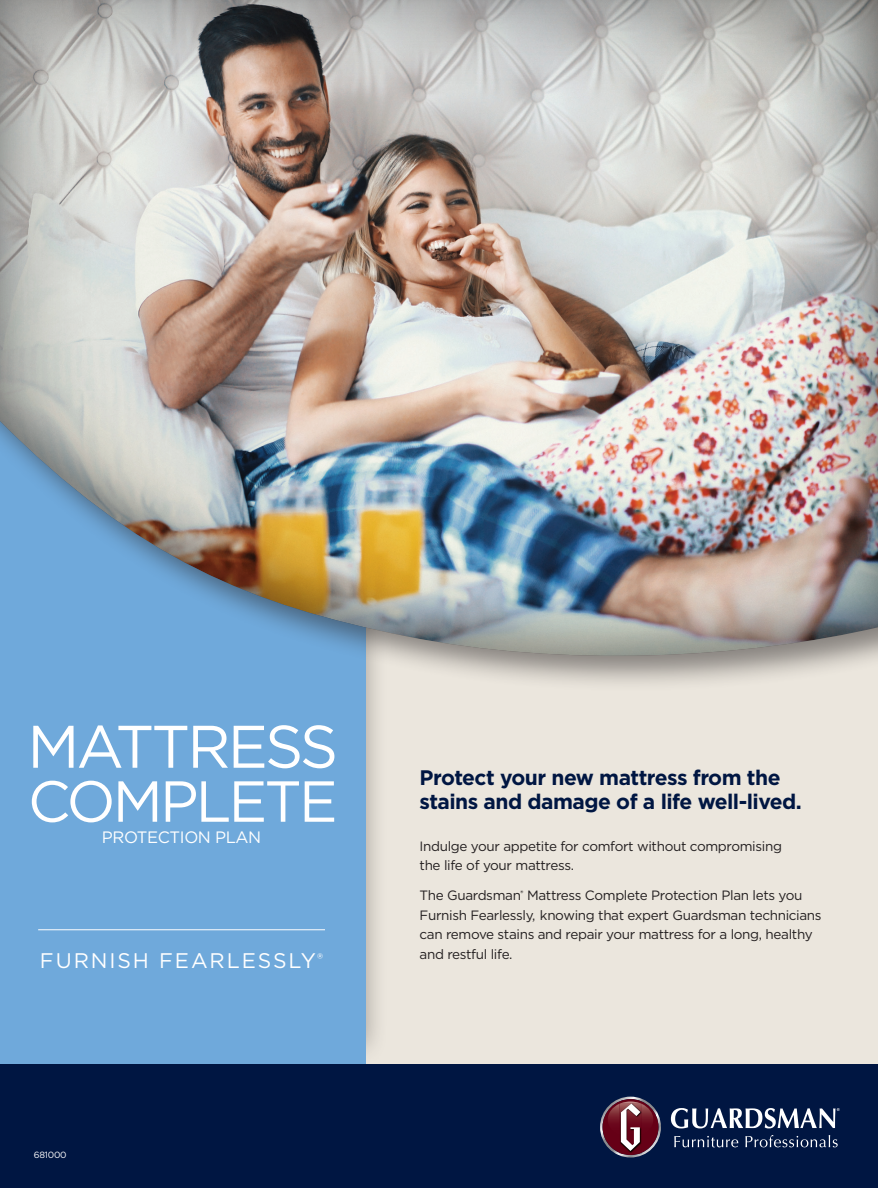
<style>
.page{position:relative;width:878px;height:1188px;background:#fff}
.page>*{position:absolute;margin:0;border:0;box-sizing:border-box;transform-origin:0 0}
.t1{font:60px "Gotham";letter-spacing:-.05em;color:#fff}
.t2{font:57.75px "Gotham";letter-spacing:-.05em;color:#fff}
.t3{font:21.15px "Gotham";letter-spacing:.09em;color:#fff}
.t4{font:700 21px/24px "Gotham";letter-spacing:-.025em;color:#001642}
.t5{font:16.5px "Gotham";letter-spacing:-.025em;color:#fff}
.t6{font:13.5px/19.5px "Gotham";letter-spacing:-.025em;color:#231f20}
.t7{font:9px "Gotham";letter-spacing:-.025em;color:#fff}
</style>
<div class="page">
<div style="left:0;top:345px;width:878px;height:740px;background:#ebe6dd"></div>
<div style="left:0;top:292px;width:388px;height:775px;background:#231f20;opacity:.4"></div>
<div style="left:0;top:335px;width:365px;height:730px;background:#6fa9db"></div>
<div style="left:0;top:1065px;width:878px;height:123px;background:#001642"></div>
<div style="left:0;top:0;width:878px;height:693px;background:#231f20;opacity:.5"></div>
<div style="left:0;top:0;width:878px;height:657px;background:#231f20;opacity:.2"></div>
<svg style="left:600px;top:1097px;width:61px;height:61px"></svg>
<svg style="left:671px;top:1108px;width:168px;height:20px"></svg>
<svg style="left:674px;top:1136px;width:64px;height:11px"></svg>
<svg style="left:745px;top:1135px;width:92px;height:12px"></svg>
<hr style="left:38px;top:929px;width:287px;height:1px;background:#fff">
<p class="t1" style="left:27px;top:708px;width:312px">MATTRESS</p>
<p class="t2" style="left:28px;top:764px;width:311px">COMPLETE</p>
<p class="t4" style="left:419px;top:765px;width:384px">Protect your new mattress from the stains and damage of a life well-lived.</p>
<p class="t6" style="left:419px;top:836px;width:364px">Indulge your appetite for comfort without compromising the life of your mattress.</p>
<p class="t6" style="left:419px;top:885px;width:403px">The Guardsman<sup>®</sup> Mattress Complete Protection Plan lets you Furnish Fearlessly, knowing that expert Guardsman technicians can remove stains and repair your mattress for a long, healthy and restful life.</p>
<p class="t5" style="left:102px;top:827px;width:161px">PROTECTION PLAN</p>
<p class="t3" style="left:40px;top:947px;width:285px">FURNISH FEARLESSLY<sup>®</sup></p>
<p class="t7" style="left:34px;top:1149px;width:34px">681000</p>
</div>
